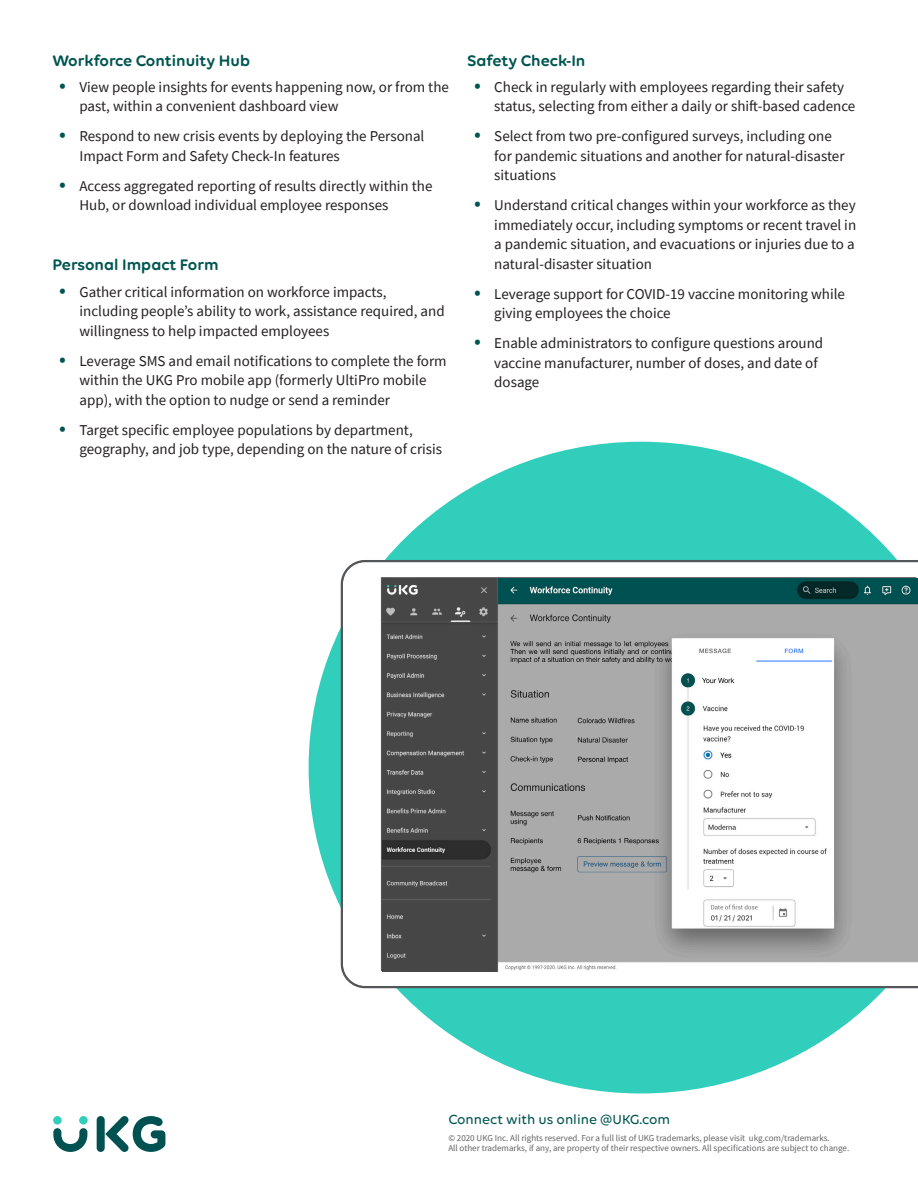
<style>
.page{position:relative;width:918px;height:1188px;background:#fff}
.page>*{position:absolute;margin:0;border:0;box-sizing:border-box;transform-origin:0 0}
.Body_headline{font:600 16.5px "Volte Rounded";color:#005550}
.t1{font:15px/19.5px "Source Sans Pro";color:#231f20}
.t2{font:500 14.25px "Volte Rounded";color:#005550}
.t3{font:9px/10.5px "Source Sans Pro";color:#636366}
.s1{font-size:22.5px;color:#005550}
</style>
<div class="page">
<div style="left:97px;top:1116px;width:8px;height:36px;background:#005151;border-radius:4px"></div>
<svg style="left:105px;top:1116px;width:60px;height:36px"></svg>
<div style="left:53px;top:1116px;width:9px;height:9px;background:#30cebb;border-radius:50%"></div>
<div style="left:79px;top:1116px;width:9px;height:9px;background:#30cebb;border-radius:50%"></div>
<svg style="left:53px;top:1128px;width:34px;height:24px"></svg>
<svg style="left:309px;top:442px;width:587px;height:652px;fill:#30cebb"></svg>
<svg style="left:340px;top:559px;width:578px;height:430px"></svg>
<img style="left:382px;top:578px;width:535px;height:393px">
<p class="Body_headline" style="left:52px;top:50px;width:199px">Workforce Continuity Hub</p>
<p class="t1" style="left:79px;top:77px;width:371px;text-indent:-20px"><span class="s1">•</span> View people insights for events happening now, or from the past, within a convenient dashboard view</p>
<p class="t1" style="left:79px;top:126px;width:346px;text-indent:-20px"><span class="s1">•</span> Respond to new crisis events by deploying the Personal<br>Impact Form and Safety Check-In features</p>
<p class="t1" style="left:79px;top:176px;width:355px;text-indent:-20px"><span class="s1">•</span> Access aggregated reporting of results directly within the<br>Hub, or download individual employee responses</p>
<p class="Body_headline" style="left:52px;top:255px;width:168px">Personal Impact Form</p>
<p class="t1" style="left:79px;top:282px;width:367px;text-indent:-20px"><span class="s1">•</span> Gather critical information on workforce impacts, including people’s ability to work, assistance required, and willingness to help impacted employees</p>
<p class="t1" style="left:79px;top:351px;width:369px;text-indent:-20px"><span class="s1">•</span> Leverage SMS and email notifications to complete the form within the UKG Pro mobile app (formerly UltiPro mobile app), with the option to nudge or send a reminder</p>
<p class="t1" style="left:79px;top:420px;width:364px;text-indent:-20px"><span class="s1">•</span> Target specific employee populations by department, geography, and job type, depending on the nature of crisis</p>
<p class="Body_headline" style="left:467px;top:50px;width:120px">Safety Check-In</p>
<p class="t1" style="left:494px;top:77px;width:363px;text-indent:-20px"><span class="s1">•</span> Check in regularly with employees regarding their safety status, selecting from either a daily or shift-based cadence</p>
<p class="t1" style="left:494px;top:126px;width:352px;text-indent:-20px"><span class="s1">•</span> Select from two pre-configured surveys, including one for pandemic situations and another for natural-disaster situations</p>
<p class="t1" style="left:494px;top:195px;width:363px;text-align:justify;text-indent:-20px"><span class="s1">•</span> Understand critical changes within your workforce as they immediately occur, including symptoms or recent travel in a pandemic situation, and evacuations or injuries due to a natural-disaster situation</p>
<p class="t1" style="left:494px;top:284px;width:352px;text-indent:-20px"><span class="s1">•</span> Leverage support for COVID-19 vaccine monitoring while giving employees the choice</p>
<p class="t1" style="left:494px;top:333px;width:330px;text-indent:-20px"><span class="s1">•</span> Enable administrators to configure questions around vaccine manufacturer, number of doses, and date of dosage</p>
<p class="t2" style="left:448px;top:1111px;width:223px">Connect with us online @UKG.com</p>
<p class="t3" style="left:448px;top:1132px;width:402px">© 2020 UKG Inc. All rights reserved. For a full list of UKG trademarks, please visit ukg.com/trademarks.<br>All other trademarks, if any, are property of their respective owners. All specifications are subject to change.</p>
</div>
